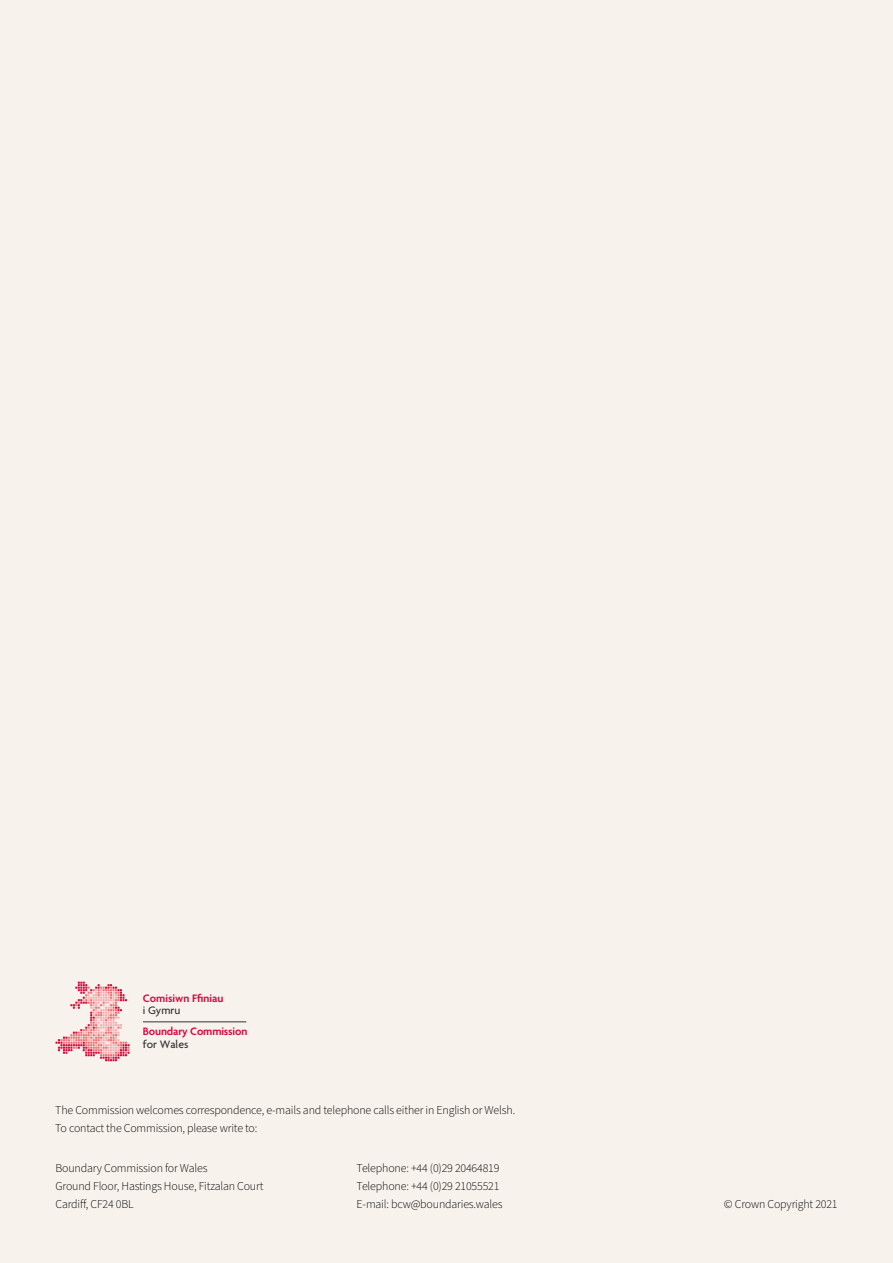
<style>
.page{position:relative;width:893px;height:1263px;background:#f7f2eb}
.page>*{position:absolute;margin:0;border:0;box-sizing:border-box;transform-origin:0 0}
.t1{font:300 12px/18px "Source Sans Pro";letter-spacing:-.015em;color:#000}
.t2{font:600 11.7px "Agenda";letter-spacing:-.015em;color:#d60c41}
.t3{font:500 11.7px "Agenda";color:#343434}
</style>
<div class="page">
<svg style="left:55px;top:982px;width:75px;height:79px;background:#f2c3c4"></svg>
<hr style="left:143px;top:1021px;width:103px;height:1px;background:#343434">
<p class="t2" style="left:143px;top:992px;width:82px">Comisiwn Ffiniau</p>
<p class="t3" style="left:143px;top:1004px;width:39px">i Gymru</p>
<p class="t2" style="left:143px;top:1025px;width:106px">Boundary Commission</p>
<p class="t3" style="left:143px;top:1037px;width:47px">for Wales</p>
<p class="t1" style="left:55px;top:1102px;width:461px">The Commission welcomes correspondence, e-mails and telephone calls either in English or Welsh.<br>To contact the Commission, please write to:</p>
<p class="t1" style="left:55px;top:1159px;width:209px">Boundary Commission for Wales<br>Ground Floor, Hastings House, Fitzalan Court<br>Cardiff, CF24 0BL</p>
<p class="t1" style="left:357px;top:1159px;width:147px">Telephone: +44 (0)29 20464819<br>Telephone: +44 (0)29 21055521<br>E-mail: bcw@boundaries.wales</p>
<p class="t1" style="left:724px;top:1195px;width:115px">© Crown Copyright 2021</p>
</div>
